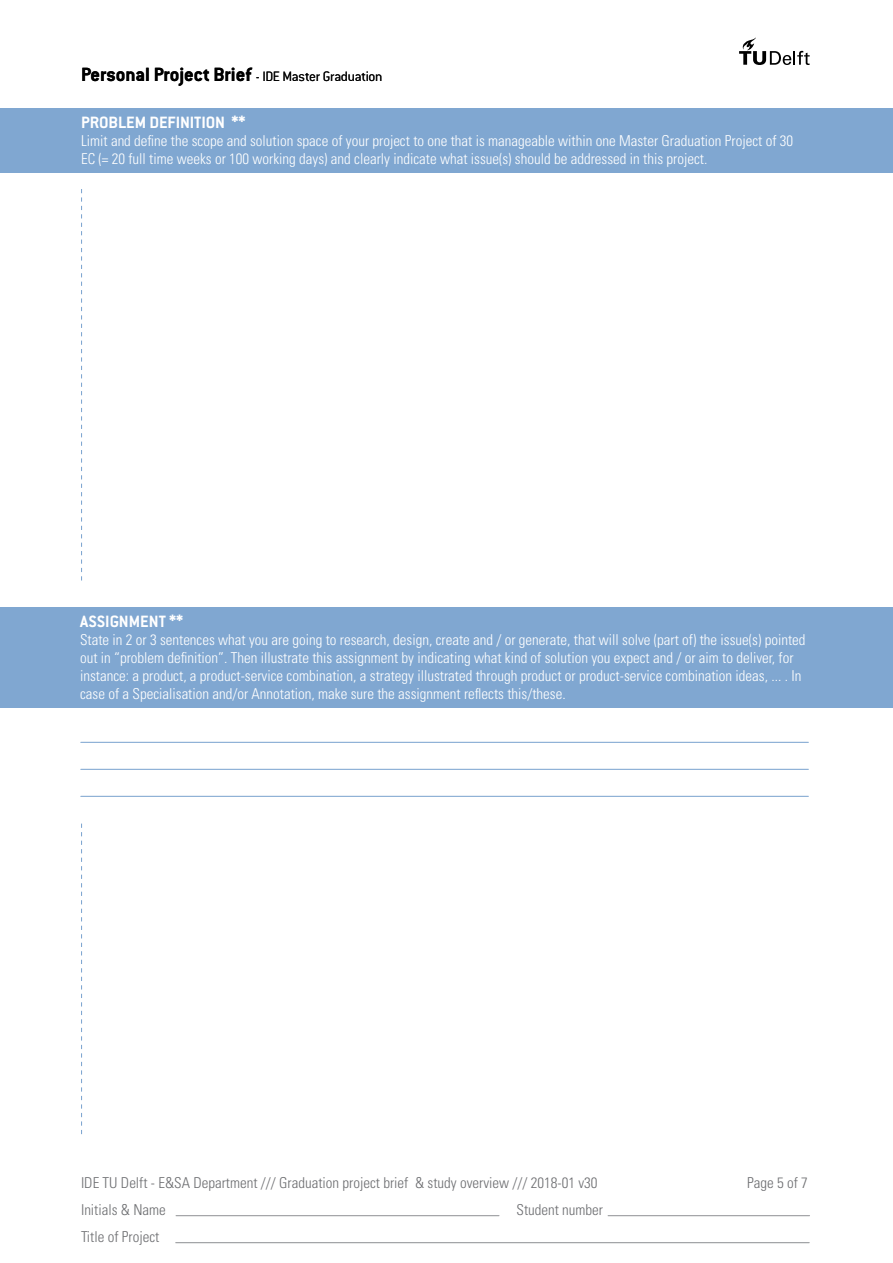
<style>
.page{position:relative;width:893px;height:1263px;background:#fff}
.page>*{position:absolute;margin:0;border:0;box-sizing:border-box;transform-origin:0 0}
.t1{font:700 21px "Conduit ITC Std";color:#000}
.t2{font:700 18px "Conduit ITC Std";color:#fff}
.t3{font:300 condensed 15px/18px "Univers LT Std";color:#fff}
.t4{font:300 condensed 15px "Univers LT Std";color:#6d6e71}
.t5{font:300 15px "Conduit ITC Std";letter-spacing:-.02em;color:#000}
</style>
<div class="page">
<svg style="left:739px;top:37px;width:71px;height:28px"></svg>
<hr style="left:176px;top:1242px;width:633px;height:1px;background:#939598">
<hr style="left:176px;top:1215px;width:323px;height:1px;background:#95979a">
<hr style="left:608px;top:1215px;width:201px;height:1px;background:#95979a">
<div style="left:0;top:108px;width:893px;height:64px;background:#80a7d1"></div>
<div style="left:0;top:607px;width:892px;height:101px;background:#80a7d1"></div>
<hr style="left:81px;top:796px;width:727px;height:1px;background:#80a7d1">
<hr style="left:81px;top:769px;width:727px;height:1px;background:#80a7d1">
<hr style="left:81px;top:742px;width:727px;height:1px;background:#80a7d1">
<svg style="left:81px;top:189px;width:1px;height:392px"></svg>
<svg style="left:81px;top:824px;width:1px;height:310px"></svg>
<h1 class="t1" style="left:81px;top:62px;width:172px">Personal Project Brief</h1>
<p class="t5" style="left:256px;top:67px;width:128px">- IDE Master Graduation</p>
<p class="t2" style="left:81px;top:111px;width:166px">PROBLEM DEFINITION **</p>
<p class="t3" style="left:81px;top:132px;width:714px">Limit and define the scope and solution space of your project to one that is manageable within one Master Graduation Project of 30<br>EC (= 20 full time weeks or 100 working days) and clearly indicate what issue(s) should be addressed in this project.</p>
<p class="t2" style="left:80px;top:611px;width:105px">ASSIGNMENT **</p>
<p class="t3" style="left:80px;top:631px;width:727px">State in 2 or 3 sentences what you are going to research, design, create and / or generate, that will solve (part of) the issue(s) pointed out in “problem definition”. Then illustrate this assignment by indicating what kind of solution you expect and / or aim to deliver, for instance: a product, a product-service combination, a strategy illustrated through product or product-service combination ideas, ... . In case of a Specialisation and/or Annotation, make sure the assignment reflects this/these.</p>
<p class="t4" style="left:81px;top:1174px;width:518px">IDE TU Delft - E&amp;SA Department /// Graduation project brief &amp; study overview /// 2018-01 v30</p>
<p class="t4" style="left:747px;top:1174px;width:62px">Page 5 of 7</p>
<p class="t4" style="left:81px;top:1201px;width:86px">Initials &amp; Name</p>
<p class="t4" style="left:516px;top:1201px;width:88px">Student number</p>
<p class="t4" style="left:81px;top:1228px;width:80px">Title of Project</p>
</div>
